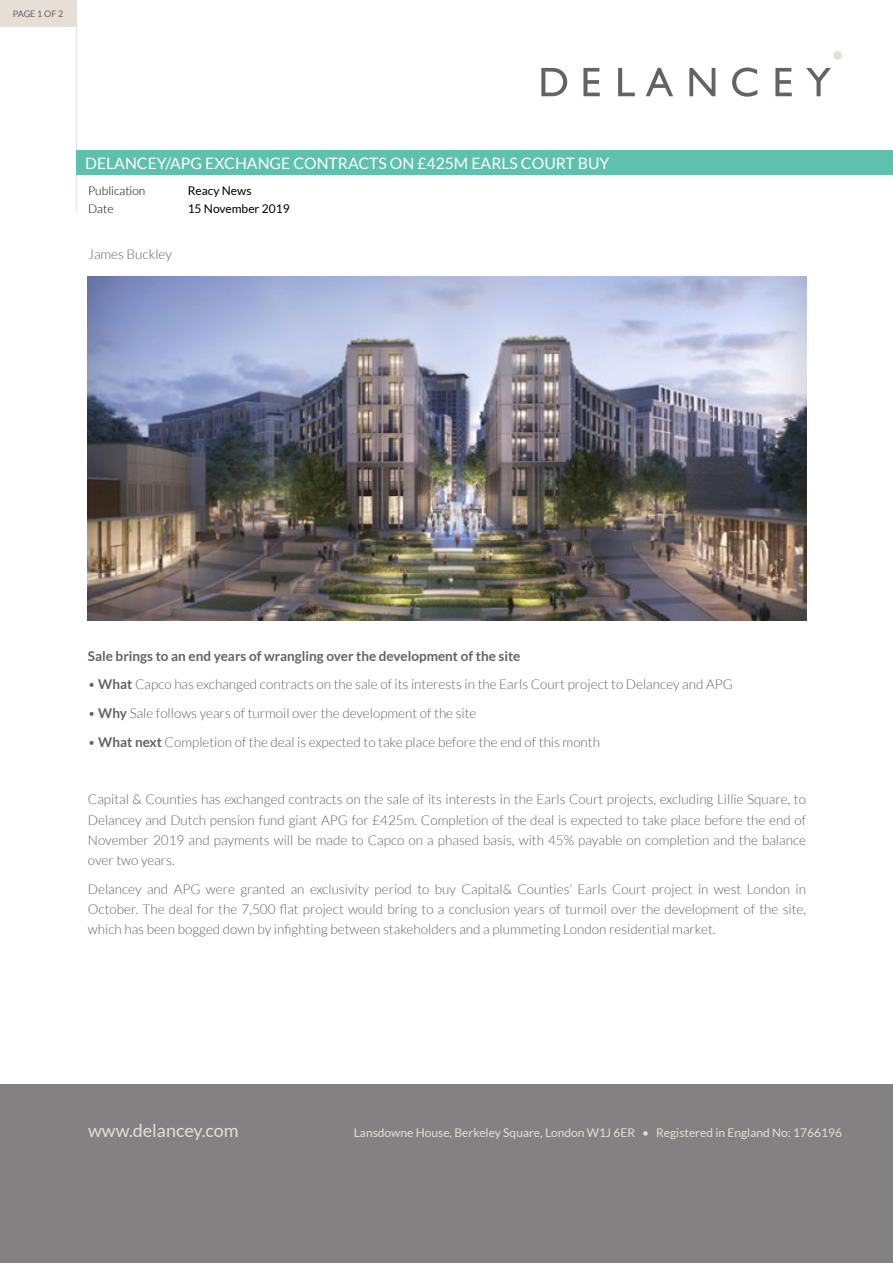
<style>
.page{position:relative;width:893px;height:1263px;background:#fff}
.page>*{position:absolute;margin:0;border:0;box-sizing:border-box;transform-origin:0 0}
.t1{font:18px "Lato";color:#e5dfd7}
.t2{font:15.75px "Lato";color:#fff}
.t3{font:300 13.5px/20.2px "Lato";color:#646263;text-align:justify}
.t4{font:700 13.5px "Lato";color:#646263}
.t5{font:12px "Lato";color:#e5dfd7}
.t6{font:12px "Lato";color:#000}
.t7{font:300 12px "Lato";color:#000}
.t8{font:9px "Lato";letter-spacing:-.01em;color:#646263}
.s1{font-weight:700}
</style>
<div class="page">
<div style="left:0;top:1084px;width:893px;height:179px;background:#838182"></div>
<div style="left:833px;top:51px;width:9px;height:9px;background:#e5dfd7;border-radius:50%"></div>
<svg style="left:541px;top:68px;width:26px;height:28px"></svg>
<svg style="left:583px;top:68px;width:17px;height:28px"></svg>
<svg style="left:618px;top:68px;width:17px;height:28px"></svg>
<svg style="left:646px;top:68px;width:27px;height:28px"></svg>
<svg style="left:689px;top:68px;width:26px;height:28px"></svg>
<svg style="left:732px;top:68px;width:25px;height:29px"></svg>
<svg style="left:775px;top:68px;width:17px;height:28px"></svg>
<svg style="left:806px;top:68px;width:25px;height:28px"></svg>
<div style="left:0;top:0;width:76px;height:27px;background:#e5dfd7"></div>
<hr style="left:76px;top:0;width:1px;height:212px;background:#e5dfd7">
<div style="left:77px;top:151px;width:816px;height:24px;background:#5dc1ad"></div>
<img style="left:87px;top:276px;width:719px;height:345px">
<p class="t8" style="left:13px;top:9px;width:52px">PAGE 1 OF 2</p>
<p class="t2" style="left:85px;top:155px;width:526px">DELANCEY/APG EXCHANGE CONTRACTS ON £425M EARLS COURT BUY</p>
<p class="t7" style="left:88px;top:185px;width:59px">Publication</p>
<p class="t6" style="left:188px;top:184px;width:65px">Reacy News</p>
<p class="t7" style="left:88px;top:203px;width:27px">Date</p>
<p class="t6" style="left:188px;top:202px;width:103px">15 November 2019</p>
<p class="t3" style="left:88px;top:244px;width:86px">James Buckley</p>
<p class="t4" style="left:88px;top:648px;width:434px">Sale brings to an end years of wrangling over the development of the site</p>
<p class="t3" style="left:88px;top:674px;width:646px">• <span class="s1">What</span> Capco has exchanged contracts on the sale of its interests in the Earls Court project to Delancey and APG</p>
<p class="t3" style="left:88px;top:703px;width:390px">• <span class="s1">Why</span> Sale follows years of turmoil over the development of the site</p>
<p class="t3" style="left:88px;top:732px;width:514px">• <span class="s1">What next</span> Completion of the deal is expected to take place before the end of this month</p>
<p class="t3" style="left:88px;top:789px;width:720px">Capital &amp; Counties has exchanged contracts on the sale of its interests in the Earls Court projects, excluding Lillie Square, to Delancey and Dutch pension fund giant APG for £425m. Completion of the deal is expected to take place before the end of November 2019 and payments will be made to Capco on a phased basis, with 45% payable on completion and the balance over two years.</p>
<p class="t3" style="left:88px;top:879px;width:720px">Delancey and APG were granted an exclusivity period to buy Capital&amp; Counties’ Earls Court project in west London in October. The deal for the 7,500 flat project would bring to a conclusion years of turmoil over the development of the site, which has been bogged down by infighting between stakeholders and a plummeting London residential market.</p>
<h1 class="t1" style="left:88px;top:1120px;width:152px">www.delancey.com</h1>
<p class="t5" style="left:354px;top:1126px;width:490px">Lansdowne House, Berkeley Square, London W1J 6ER • Registered in England No: 1766196</p>
</div>
